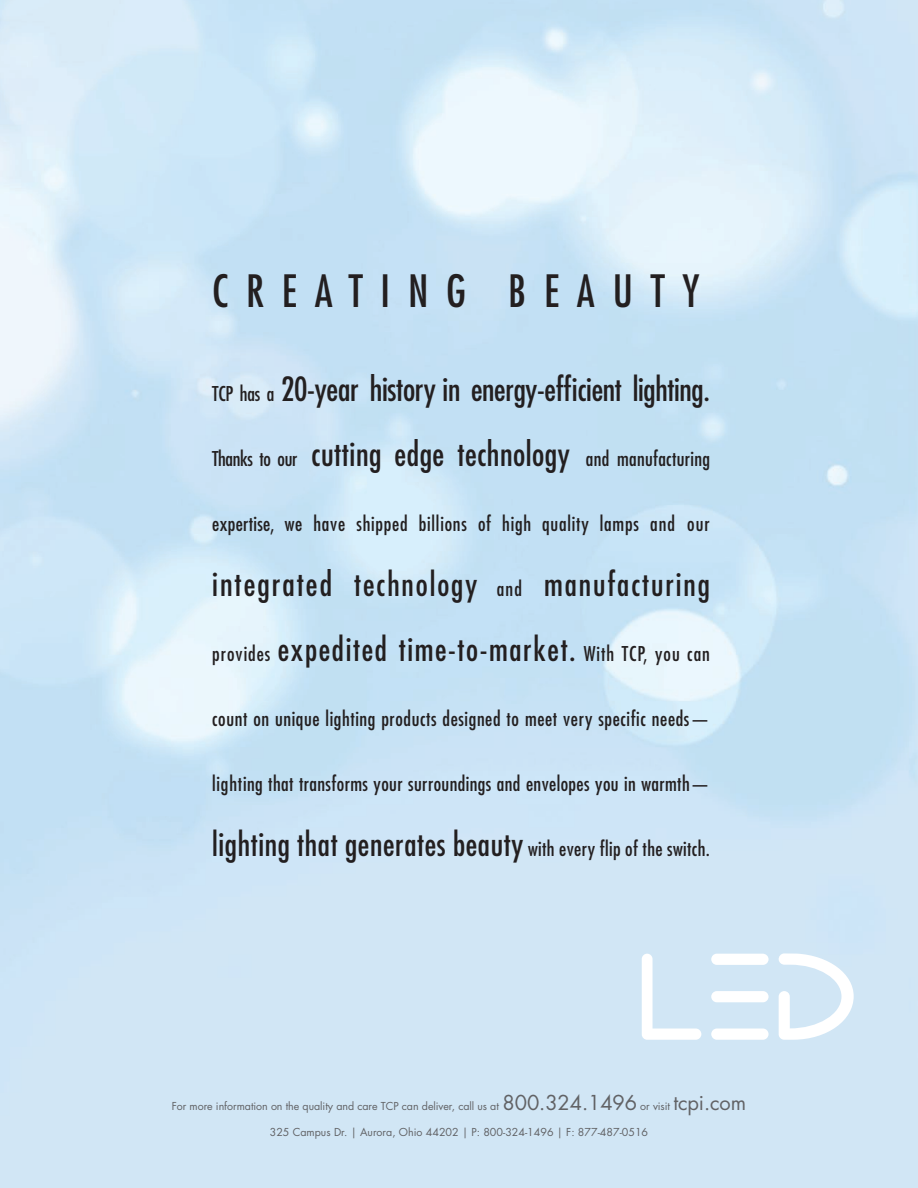
<style>
.page{position:relative;width:918px;height:1188px;background:#fff}
.page>*{position:absolute;margin:0;border:0;box-sizing:border-box;transform-origin:0 0}
.t1{font:condensed 43.35px "Futura Std";letter-spacing:.41em;color:#231f20}
.t2{font:condensed 31.95px/65.1px "Futura Std";letter-spacing:.06em;color:#231f20}
.t3{font:condensed 31.95px "Futura Std";letter-spacing:.02em;color:#231f20}
.t4{font:condensed 31.95px "Futura Std";letter-spacing:-.01em;color:#231f20}
.t5{font:condensed 19.95px "Futura Std";letter-spacing:.03em;color:#231f20}
.t6{font:10.65px "Futura Std";letter-spacing:-.005em;color:#616265}
.s1{font-size:19.95px}
.s2{font-size:32.55px}
.s3{font-size:20.1px}
</style>
<div class="page">
<svg style="left:642px;top:954px;width:59px;height:86px"></svg>
<svg style="left:778px;top:953px;width:76px;height:87px"></svg>
<h1 class="t1" style="left:212px;top:265px;width:489px">CREATING BEAUTY</h1>
<h2 class="t4" style="left:212px;top:370px;width:499px"><span class="s1">TCP has a</span> <span class="s2">20-year history</span> in energy-efficient lighting.</h2>
<p class="t5" style="left:212px;top:447px;width:499px">Thanks to our <span class="s2">cutting edge technology</span> and manufacturing</p>
<p class="t5" style="left:212px;top:512px;width:499px">expertise, we have shipped billions of high quality lamps and our</p>
<h2 class="t2" style="left:212px;top:552px;width:499px"><span class="s2">integrated</span> technology <span class="s1">and</span> manufacturing <span class="s1">provides</span> expedited time-to-market. <span class="s1">With TCP, you can</span></h2>
<p class="t5" style="left:212px;top:707px;width:499px">count on unique lighting products designed to meet very specific needs—</p>
<p class="t5" style="left:212px;top:772px;width:499px">lighting that transforms your surroundings and envelopes you in warmth—</p>
<h2 class="t3" style="left:212px;top:825px;width:499px">lighting that generates beauty <span class="s1">with every flip of the switch.</span></h2>
<p class="t6" style="left:172px;top:1099px;width:576px">For more information on the quality and care TCP can deliver, call us at <span class="s3">800.324.1496</span> or visit <span class="s3">tcpi.com</span></p>
<p class="t6" style="left:270px;top:1126px;width:380px">325 Campus Dr. | Aurora, Ohio 44202 | P: 800-324-1496 | F: 877-487-0516</p>
</div>
